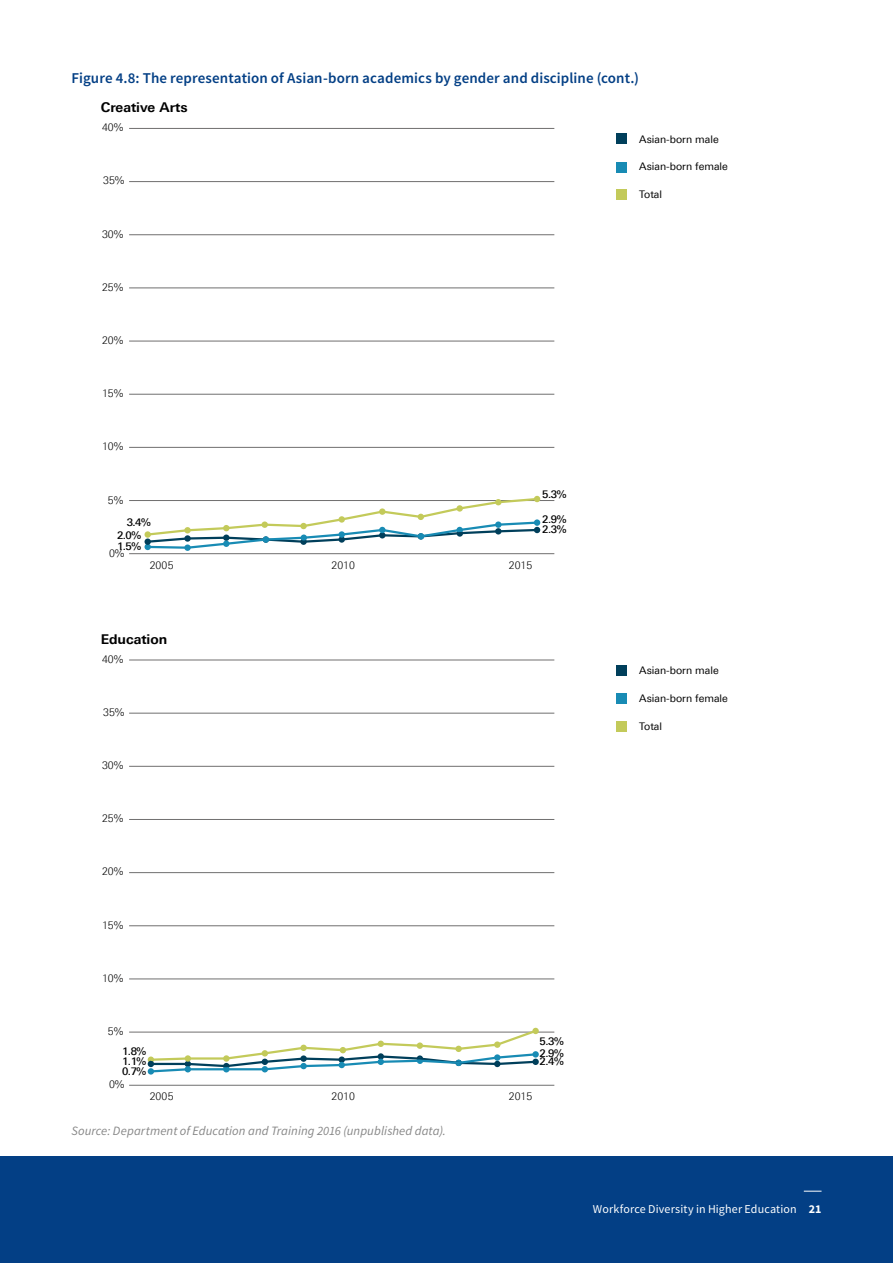
<style>
.page{position:relative;width:893px;height:1263px;background:#fff}
.page>*{position:absolute;margin:0;border:0;box-sizing:border-box;transform-origin:0 0}
.Heading4{font:600 15px "Source Sans Pro";letter-spacing:.005em;color:#033f85}
.t1{font:700 13.5px "Linotype Univers 630";color:#000}
.Image_caption{font:italic 12.75px "Source Sans Pro";letter-spacing:.005em;color:#878787}
.t2{font:12px "Source Sans Pro";letter-spacing:.01em;color:#fff}
.t3{font:300 10.5px "Linotype Univers 330";color:#000}
.t4{font:10.5px "Linotype Univers 430";color:#000}
.t5{font:500 10.5px "Linotype Univers 530";color:#000}
.s1{font-weight:700}
</style>
<div class="page">
<div style="left:0;top:1157px;width:893px;height:106px;background:#033f85"></div>
<svg style="left:804px;top:1191px;width:17px;height:1px"></svg>
<hr style="left:129px;top:553px;width:425px;height:1px;background:#706f6f">
<hr style="left:129px;top:128px;width:425px;height:1px;background:#706f6f">
<hr style="left:129px;top:181px;width:425px;height:1px;background:#706f6f">
<hr style="left:129px;top:500px;width:425px;height:1px;background:#706f6f">
<hr style="left:129px;top:288px;width:425px;height:1px;background:#706f6f">
<hr style="left:129px;top:341px;width:425px;height:1px;background:#706f6f">
<hr style="left:129px;top:394px;width:425px;height:1px;background:#706f6f">
<hr style="left:129px;top:447px;width:425px;height:1px;background:#706f6f">
<hr style="left:129px;top:234px;width:425px;height:1px;background:#706f6f">
<div style="left:617px;top:133px;width:10px;height:11px;background:#003f5b"></div>
<div style="left:617px;top:162px;width:10px;height:11px;background:#188bb4"></div>
<div style="left:617px;top:189px;width:10px;height:11px;background:#c3ca5a"></div>
<svg style="left:145px;top:496px;width:395px;height:54px"></svg>
<hr style="left:129px;top:1085px;width:425px;height:1px;background:#706f6f">
<hr style="left:129px;top:660px;width:425px;height:1px;background:#706f6f">
<hr style="left:129px;top:713px;width:425px;height:1px;background:#706f6f">
<hr style="left:129px;top:1032px;width:425px;height:1px;background:#706f6f">
<hr style="left:129px;top:819px;width:425px;height:1px;background:#706f6f">
<hr style="left:129px;top:872px;width:425px;height:1px;background:#706f6f">
<hr style="left:129px;top:925px;width:425px;height:1px;background:#706f6f">
<hr style="left:129px;top:979px;width:425px;height:1px;background:#706f6f">
<hr style="left:129px;top:766px;width:425px;height:1px;background:#706f6f">
<div style="left:617px;top:665px;width:10px;height:11px;background:#003f5b"></div>
<div style="left:617px;top:693px;width:10px;height:11px;background:#188bb4"></div>
<div style="left:617px;top:721px;width:10px;height:11px;background:#c3ca5a"></div>
<svg style="left:148px;top:1028px;width:390px;height:46px"></svg>
<p class="Heading4" style="left:71px;top:68px;width:569px">Figure 4.8: The representation of Asian-born academics by gender and discipline (cont.)</p>
<p class="t1" style="left:101px;top:100px;width:88px">Creative Arts</p>
<p class="t3" style="left:102px;top:121px;width:23px">40%</p>
<p class="t3" style="left:103px;top:174px;width:23px">35%</p>
<p class="t3" style="left:102px;top:228px;width:23px">30%</p>
<p class="t3" style="left:102px;top:281px;width:23px">25%</p>
<p class="t3" style="left:102px;top:334px;width:23px">20%</p>
<p class="t3" style="left:102px;top:387px;width:23px">15%</p>
<p class="t3" style="left:102px;top:440px;width:23px">10%</p>
<p class="t3" style="left:108px;top:494px;width:17px">5%</p>
<p class="t5" style="left:542px;top:488px;width:26px">5.3%</p>
<p class="t5" style="left:127px;top:516px;width:26px">3.4%</p>
<p class="t5" style="left:542px;top:513px;width:26px">2.9%</p>
<p class="t5" style="left:542px;top:523px;width:26px">2.3%</p>
<p class="t5" style="left:117px;top:530px;width:26px">2.0%</p>
<p class="t5" style="left:117px;top:540px;width:26px">1.5%</p>
<p class="t3" style="left:109px;top:547px;width:17px">0%</p>
<p class="t3" style="left:150px;top:559px;width:25px">2005</p>
<p class="t3" style="left:331px;top:559px;width:25px">2010</p>
<p class="t3" style="left:509px;top:559px;width:25px">2015</p>
<p class="t1" style="left:101px;top:631px;width:68px">Education</p>
<p class="t3" style="left:102px;top:653px;width:23px">40%</p>
<p class="t3" style="left:103px;top:706px;width:23px">35%</p>
<p class="t3" style="left:102px;top:759px;width:23px">30%</p>
<p class="t3" style="left:102px;top:812px;width:23px">25%</p>
<p class="t3" style="left:102px;top:865px;width:23px">20%</p>
<p class="t3" style="left:102px;top:919px;width:23px">15%</p>
<p class="t3" style="left:102px;top:972px;width:23px">10%</p>
<p class="t3" style="left:108px;top:1025px;width:17px">5%</p>
<p class="t5" style="left:540px;top:1035px;width:26px">5.3%</p>
<p class="t5" style="left:122px;top:1045px;width:26px">1.8%</p>
<p class="t5" style="left:540px;top:1046px;width:26px">2.9%</p>
<p class="t5" style="left:122px;top:1055px;width:26px">1.1%</p>
<p class="t5" style="left:540px;top:1055px;width:26px">2.4%</p>
<p class="t5" style="left:122px;top:1065px;width:26px">0.7%</p>
<p class="t3" style="left:109px;top:1078px;width:17px">0%</p>
<p class="t3" style="left:150px;top:1090px;width:25px">2005</p>
<p class="t3" style="left:331px;top:1090px;width:25px">2010</p>
<p class="t3" style="left:509px;top:1090px;width:25px">2015</p>
<p class="Image_caption" style="left:71px;top:1123px;width:376px">Source: Department of Education and Training 2016 (unpublished data).</p>
<p class="t4" style="left:639px;top:133px;width:81px">Asian-born male</p>
<p class="t4" style="left:639px;top:161px;width:90px">Asian-born female</p>
<p class="t4" style="left:639px;top:188px;width:24px">Total</p>
<p class="t4" style="left:639px;top:665px;width:81px">Asian-born male</p>
<p class="t4" style="left:639px;top:692px;width:90px">Asian-born female</p>
<p class="t4" style="left:639px;top:720px;width:24px">Total</p>
<p class="t2" style="left:593px;top:1202px;width:230px">Workforce Diversity in Higher Education <span class="s1">21</span></p>
</div>
